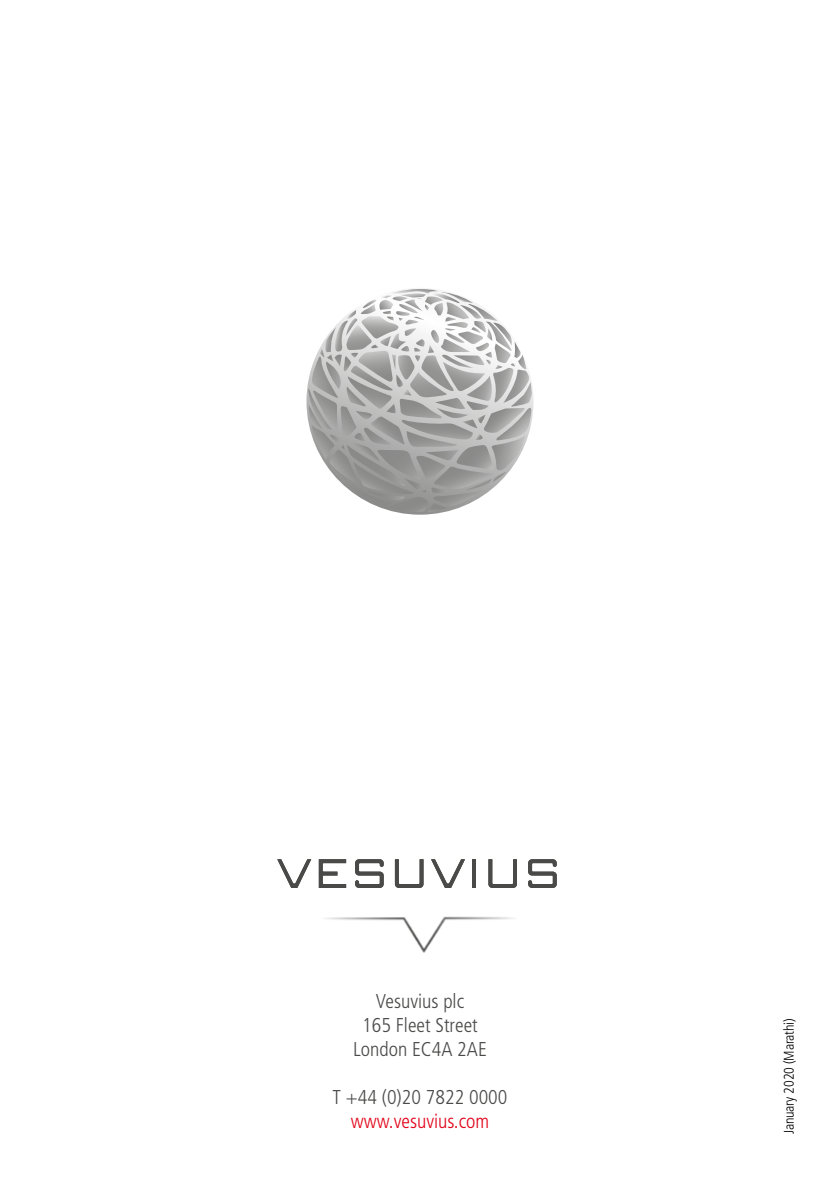
<style>
.page{position:relative;width:840px;height:1191px;background:#fff}
.page>*{position:absolute;margin:0;border:0;box-sizing:border-box;transform-origin:0 0}
.t1{font:300 condensed 20px/24px "Frutiger LT Std";color:#4a4a49;text-align:center}
.t2{font:300 condensed 20px "Frutiger LT Std";color:#e3051a}
.t3{font:300 condensed 14px "Frutiger LT Std";letter-spacing:-.01em;color:#000}
</style>
<div class="page">
<hr style="left:472px;top:859px;width:4px;height:29px;background:#4a4a49">
<svg style="left:277px;top:859px;width:34px;height:29px"></svg>
<svg style="left:431px;top:859px;width:34px;height:29px"></svg>
<svg style="left:394px;top:859px;width:29px;height:29px"></svg>
<svg style="left:488px;top:859px;width:28px;height:29px"></svg>
<svg style="left:318px;top:859px;width:28px;height:29px"></svg>
<svg style="left:355px;top:859px;width:28px;height:29px"></svg>
<svg style="left:528px;top:859px;width:28px;height:29px"></svg>
<svg style="left:308px;top:289px;width:223px;height:224px"></svg>
<img style="left:326px;top:916px;width:187px;height:37px">
<p class="t1" style="left:353px;top:988px;width:135px">Vesuvius plc<br>165 Fleet Street<br>London EC4A 2AE</p>
<p class="t1" style="left:332px;top:1084px;width:176px">T +44 (0)20 7822 0000</p>
<p class="t2" style="left:351px;top:1109px;width:140px">www.vesuvius.com</p>
<p class="t3" style="left:780px;top:1134px;width:118px;rotate:-90deg">January 2020 (Marathi)</p>
</div>
